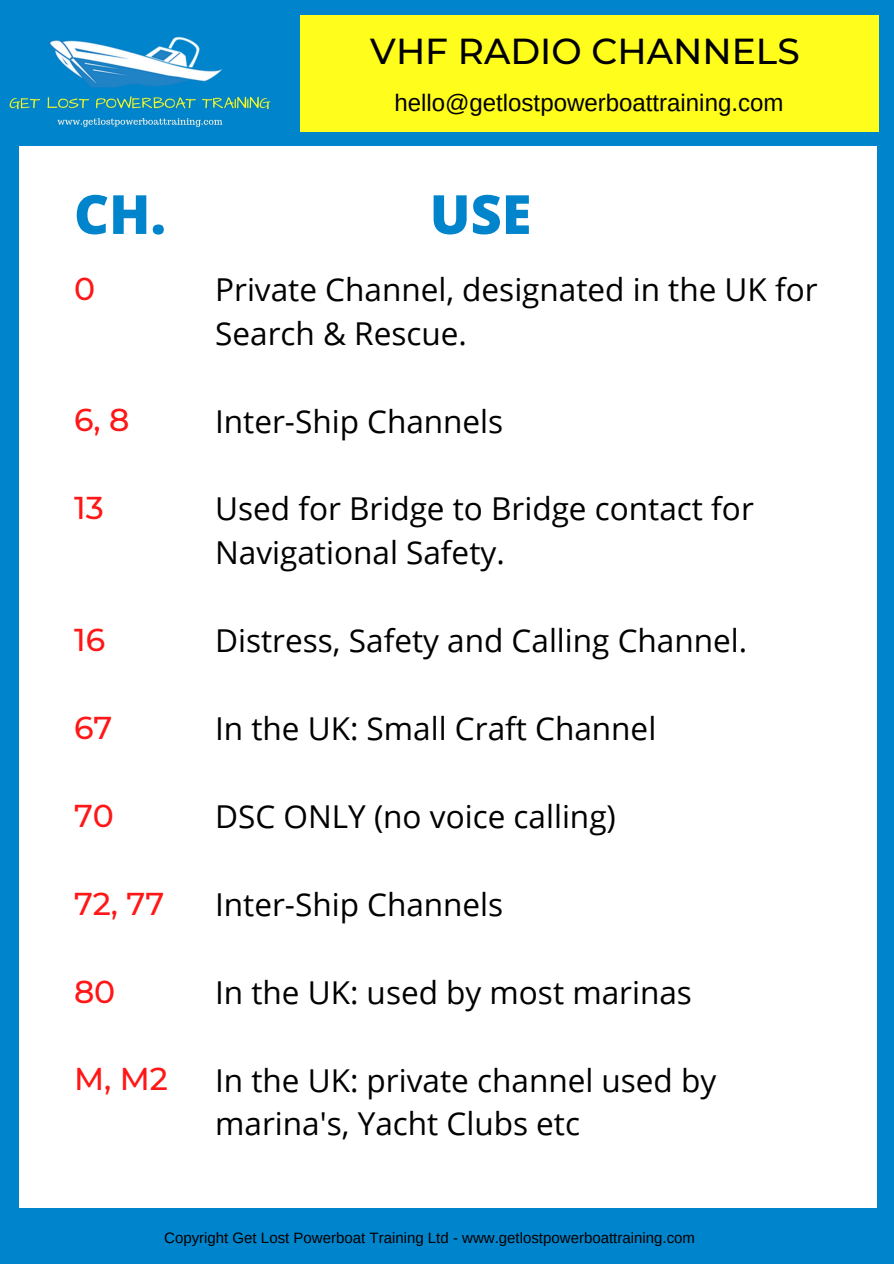
<style>
.page{position:relative;width:894px;height:1264px;background:#fff}
.page>*{position:absolute;margin:0;border:0;box-sizing:border-box;transform-origin:0 0}
.t1{font:800 54px "Open Sans";color:#0084cc}
.t2{font:500 36px "Montserrat";color:#000}
.t3{font:31.5px/44px "Open Sans";color:#000}
.t4{font:500 31.5px "Montserrat";color:#ff1616}
.t5{font:24px "Arimo";color:#000}
.t6{font:15px "Arimo";color:#000}
</style>
<div class="page">
<img style="left:0;top:0;width:273px;height:132px">
<div style="left:273px;top:0;width:620px;height:141px;background:#0084cc"></div>
<div style="left:300px;top:15px;width:577px;height:117px;background:#fffd1c"></div>
<div style="left:0;top:132px;width:893px;height:1131px;background:#0084cc"></div>
<div style="left:19px;top:146px;width:857px;height:1061px;background:#fff"></div>
<p class="t2" style="left:370px;top:29px;width:431px">VHF RADIO CHANNELS</p>
<p class="t5" style="left:394px;top:89px;width:390px">hello@getlostpowerboattraining.com</p>
<h1 class="t1" style="left:74px;top:176px;width:94px">CH.</h1>
<h1 class="t1" style="left:429px;top:176px;width:103px">USE</h1>
<p class="t4" style="left:74px;top:269px;width:23px">0</p>
<p class="t3" style="left:215px;top:266px;width:604px">Private Channel, designated in the UK for<br>Search &amp; Rescue.</p>
<p class="t4" style="left:74px;top:401px;width:57px">6, 8</p>
<p class="t3" style="left:215px;top:398px;width:289px">Inter-Ship Channels</p>
<p class="t4" style="left:74px;top:489px;width:31px">13</p>
<p class="t3" style="left:215px;top:486px;width:540px">Used for Bridge to Bridge contact for<br>Navigational Safety.</p>
<p class="t4" style="left:74px;top:620px;width:33px">16</p>
<p class="t3" style="left:215px;top:618px;width:533px">Distress, Safety and Calling Channel.</p>
<p class="t4" style="left:74px;top:708px;width:40px">67</p>
<p class="t3" style="left:215px;top:706px;width:442px">In the UK: Small Craft Channel</p>
<p class="t4" style="left:74px;top:796px;width:41px">70</p>
<p class="t3" style="left:215px;top:793px;width:402px">DSC ONLY (no voice calling)</p>
<p class="t4" style="left:74px;top:884px;width:92px">72, 77</p>
<p class="t3" style="left:215px;top:881px;width:289px">Inter-Ship Channels</p>
<p class="t4" style="left:74px;top:972px;width:43px">80</p>
<p class="t3" style="left:215px;top:969px;width:478px">In the UK: used by most marinas</p>
<p class="t4" style="left:74px;top:1059px;width:95px">M, M2</p>
<p class="t3" style="left:215px;top:1057px;width:502px">In the UK: private channel used by marina's, Yacht Clubs etc</p>
<p class="t6" style="left:164px;top:1229px;width:532px">Copyright Get Lost Powerboat Training Ltd - www.getlostpowerboattraining.com</p>
</div>
